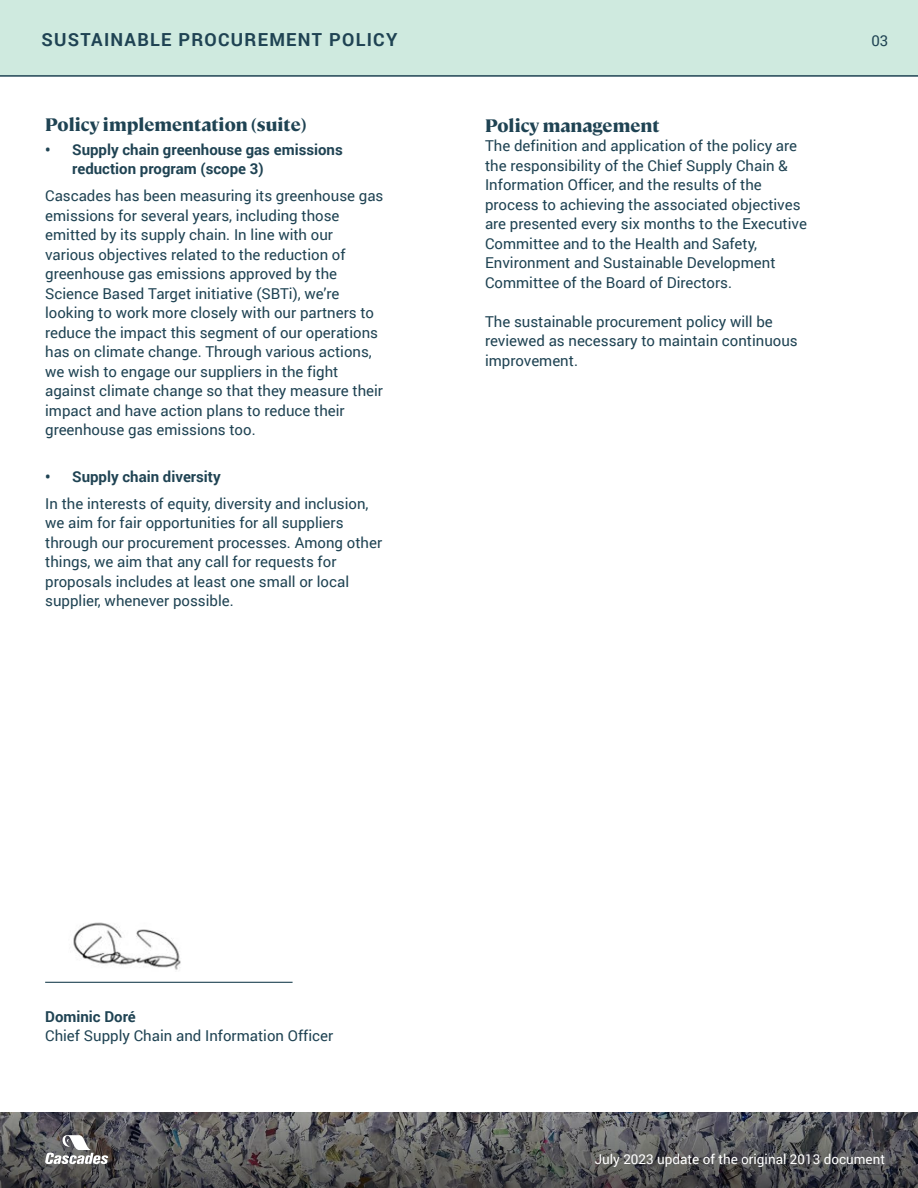
<style>
.page{position:relative;width:918px;height:1188px;background:#fff}
.page>*{position:absolute;margin:0;border:0;box-sizing:border-box;transform-origin:0 0}
.t1{font:800 18px "Cambon";color:#1f4353}
.t2{font:700 18px "Roboto";letter-spacing:.07em;color:#1f4353}
.t3{font:15px/19.5px "Roboto";color:#1f4353}
.t4{font:700 15px/19.5px "Roboto";color:#1f4353}
.t5{font:13.5px "Roboto";color:#fff}
</style>
<div class="page">
<div style="left:0;top:0;width:918px;height:76px;background:#cfeadf"></div>
<hr style="left:0;top:75px;width:918px;height:2px;background:#1f4353">
<svg style="left:0;top:1112px;width:918px;height:76px;background:#545456"></svg>
<svg style="left:45px;top:1135px;width:63px;height:29px"></svg>
<hr style="left:45px;top:982px;width:248px;height:1px;background:#1f4353">
<img style="left:73px;top:922px;width:108px;height:48px">
<p class="t2" style="left:42px;top:27px;width:357px">SUSTAINABLE PROCUREMENT POLICY</p>
<p class="t3" style="left:872px;top:30px;width:18px">03</p>
<p class="t1" style="left:45px;top:111px;width:263px">Policy implementation (suite)</p>
<p class="t4" style="left:72px;top:139px;width:272px;text-indent:-27px">• Supply chain greenhouse gas emissions reduction program (scope 3)</p>
<p class="t3" style="left:45px;top:185px;width:340px">Cascades has been measuring its greenhouse gas emissions for several years, including those emitted by its supply chain. In line with our various objectives related to the reduction of greenhouse gas emissions approved by the Science Based Target initiative (SBTi), we’re looking to work more closely with our partners to reduce the impact this segment of our operations has on climate change. Through various actions, we wish to engage our suppliers in the fight against climate change so that they measure their impact and have action plans to reduce their greenhouse gas emissions too.</p>
<p class="t4" style="left:45px;top:466px;width:177px">• Supply chain diversity</p>
<p class="t3" style="left:45px;top:493px;width:338px">In the interests of equity, diversity and inclusion, we aim for fair opportunities for all suppliers through our procurement processes. Among other things, we aim that any call for requests for proposals includes at least one small or local supplier, whenever possible.</p>
<p class="t1" style="left:485px;top:112px;width:176px">Policy management</p>
<p class="t3" style="left:485px;top:136px;width:323px">The definition and application of the policy are the responsibility of the Chief Supply Chain &amp; Information Officer, and the results of the process to achieving the associated objectives are presented every six months to the Executive Committee and to the Health and Safety, Environment and Sustainable Development Committee of the Board of Directors.</p>
<p class="t3" style="left:485px;top:311px;width:314px">The sustainable procurement policy will be reviewed as necessary to maintain continuous improvement.</p>
<p class="t4" style="left:45px;top:1006px;width:92px">Dominic Doré</p>
<p class="t3" style="left:45px;top:1026px;width:290px">Chief Supply Chain and Information Officer</p>
<p class="t5" style="left:595px;top:1150px;width:292px">July 2023 update of the original 2013 document</p>
</div>
